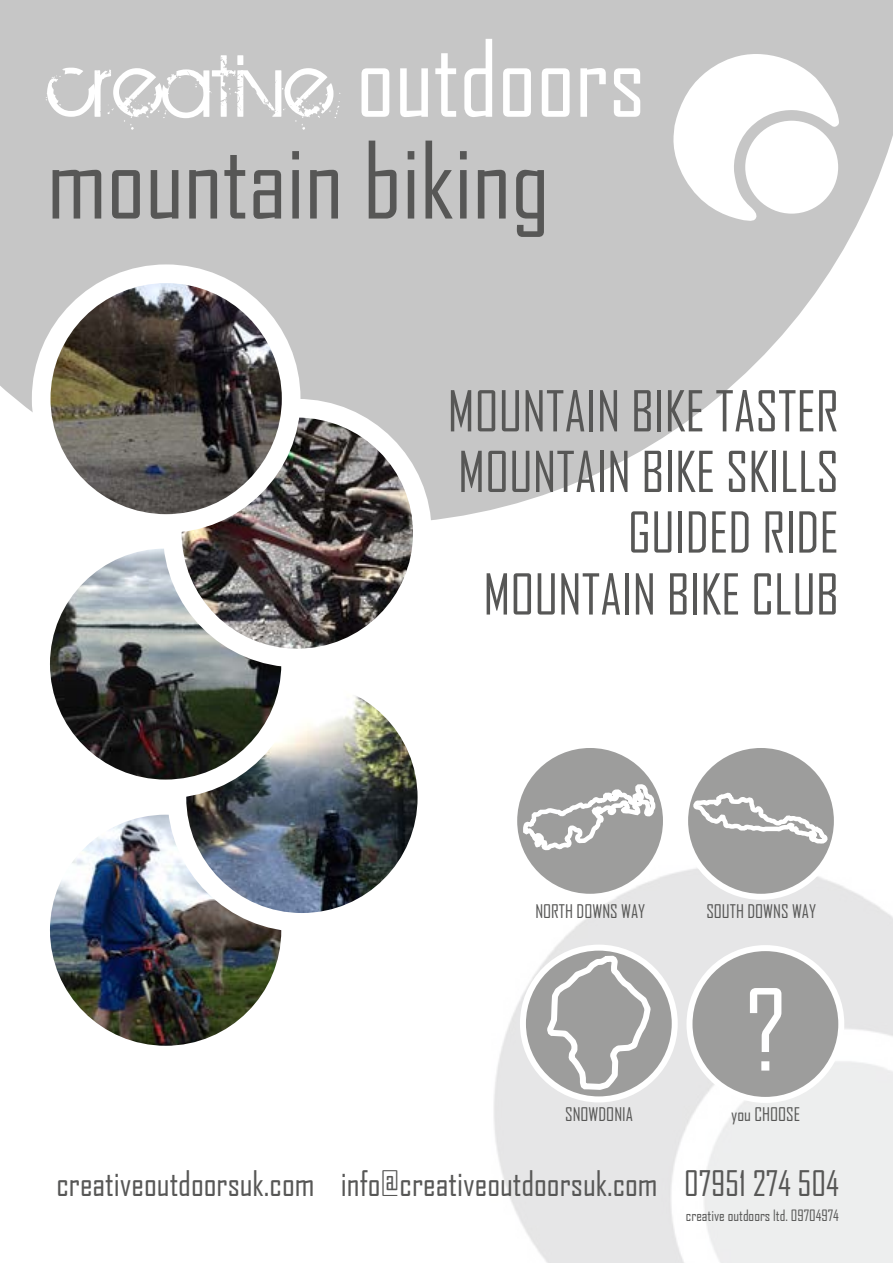
<style>
.page{position:relative;width:893px;height:1263px;background:#fff}
.page>*{position:absolute;margin:0;border:0;box-sizing:border-box;transform-origin:0 0}
.t1{font:108px "Agency FB";color:#fff}
.t2{font:102px "Agency FB";color:#575756}
.t3{font:96px "BIRTHOFAHERO";color:#fff}
.t4{font:54px/61.2px "Agency FB";color:#575756;text-align:right}
.t5{font:33.75px "Agency FB";color:#575756}
.t6{font:18px "Agency FB";color:#575756}
.t7{font:15px "Agency FB";color:#575756}
.s1{font-family:"Agency FB";font-size:102px}
</style>
<div class="page">
<svg style="left:0;top:0;width:893px;height:520px;fill:#c6c6c6"></svg>
<img style="left:51px;top:816px;width:229px;height:228px">
<div style="left:31px;top:796px;width:269px;height:268px;border:19px solid #fff;border-radius:50%"></div>
<img style="left:177px;top:696px;width:239px;height:219px">
<div style="left:168px;top:663px;width:268px;height:269px;border:19px solid #fff;border-radius:50%"></div>
<img style="left:51px;top:550px;width:240px;height:239px">
<div style="left:31px;top:530px;width:269px;height:268px;border:19px solid #fff;border-radius:50%"></div>
<img style="left:172px;top:408px;width:250px;height:250px;border-radius:125px">
<div style="left:163px;top:399px;width:269px;height:268px;border:19px solid #fff;border-radius:50%"></div>
<img style="left:41px;top:274px;width:246px;height:249px">
<div style="left:32px;top:264px;width:268px;height:269px;border:19px solid #fff;border-radius:50%"></div>
<svg style="left:669px;top:53px;width:170px;height:170px"></svg>
<div style="left:689px;top:948px;width:152px;height:152px;background:#9d9d9c;border-radius:50%"></div>
<div style="left:686px;top:945px;width:158px;height:158px;border:6px solid #fff;border-radius:50%"></div>
<svg style="left:523px;top:948px;width:152px;height:151px;background:#acacac"></svg>
<div style="left:520px;top:945px;width:158px;height:157px;border:6px solid #fff;border-radius:50%"></div>
<div style="left:685px;top:745px;width:152px;height:152px;background:#9d9d9c;border-radius:50%"></div>
<div style="left:682px;top:742px;width:158px;height:158px;border:6px solid #fff;border-radius:50%"></div>
<svg style="left:544px;top:951px;width:110px;height:142px"></svg>
<svg style="left:690px;top:789px;width:140px;height:57px"></svg>
<div style="left:514px;top:745px;width:152px;height:152px;background:#9d9d9c;border-radius:50%"></div>
<div style="left:511px;top:742px;width:158px;height:158px;border:6px solid #fff;border-radius:50%"></div>
<svg style="left:521px;top:782px;width:137px;height:70px"></svg>
<h3 class="t3" style="left:47px;top:33px;width:600px">creative <span class="s1">outdoors</span></h3>
<h2 class="t2" style="left:47px;top:118px;width:504px">mountain biking</h2>
<p class="t4" style="left:448px;top:380px;width:393px">MOUNTAIN BIKE TASTER</p>
<p class="t4" style="left:458px;top:440px;width:382px">MOUNTAIN BIKE SKILLS<br>GUIDED RIDE<br>MOUNTAIN BIKE CLUB</p>
<p class="t6" style="left:535px;top:900px;width:111px">NORTH DOWNS WAY</p>
<p class="t6" style="left:706px;top:900px;width:111px">SOUTH DOWNS WAY</p>
<p class="t6" style="left:565px;top:1103px;width:69px">SNOWDONIA</p>
<h1 class="t1" style="left:745px;top:964px;width:43px">?</h1>
<p class="t6" style="left:731px;top:1103px;width:70px">you CHOOSE</p>
<p class="t5" style="left:56px;top:1163px;width:784px">creativeoutdoorsuk.com info@creativeoutdoorsuk.com 07951 274 504</p>
<p class="t7" style="left:686px;top:1206px;width:155px">creative outdoors ltd. 09704974</p>
</div>
